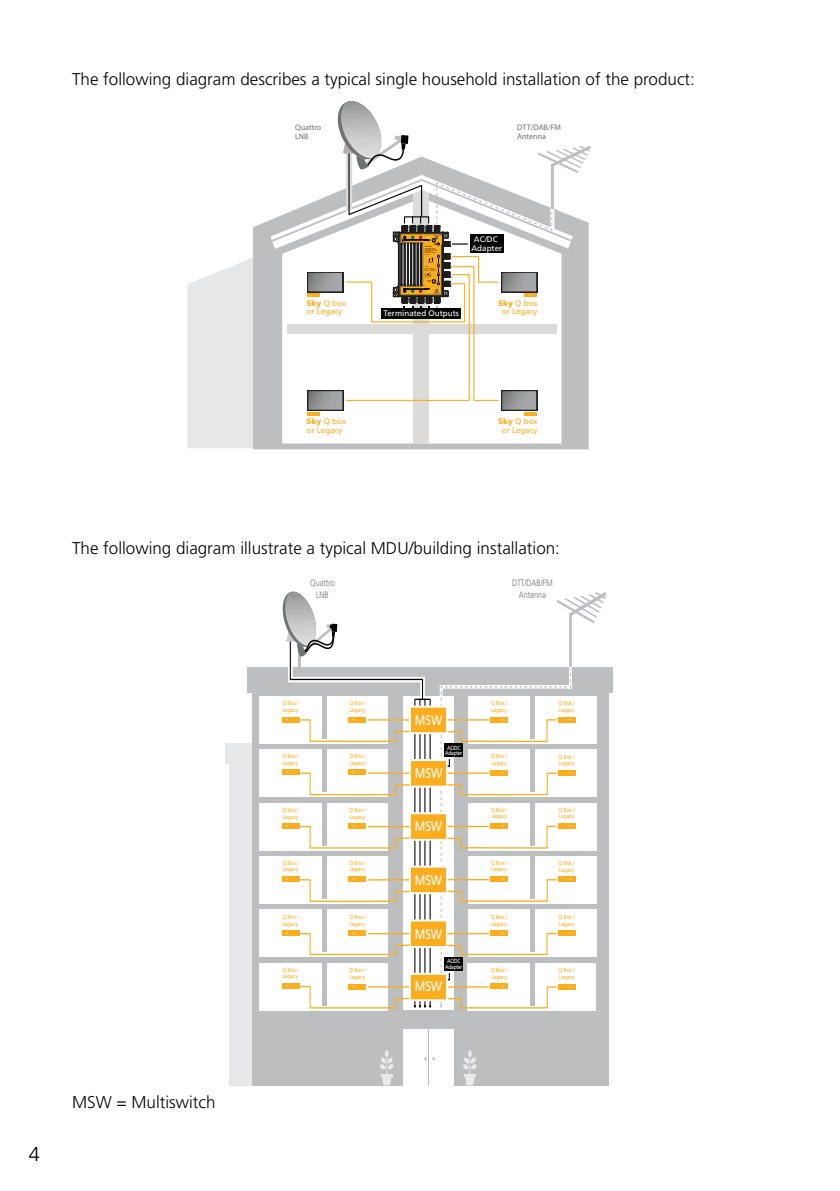
<style>
.page{position:relative;width:840px;height:1191px;background:#fff}
.page>*{position:absolute;margin:0;border:0;box-sizing:border-box;transform-origin:0 0}
.t1{font:300 20px "Frutiger";color:#000}
.t2{font:300 17px "Frutiger";color:#030303}
.t3{font:13.8px "Frutiger";color:#fff;scale:.81 1}
.t4{font:300 9.2px/11.2px "Frutiger";color:#6d6e71;text-align:center;scale:.81 1}
.t5{font:8px/8px "Frutiger";color:#fbad1d;text-align:center}
.t6{font:8px/8px "Frutiger";color:#fff;text-align:center}
.t7{font:8px/9.6px "Myriad Pro";color:#6d6e71}
.t8{font:6px/6.6px "Frutiger";color:#fbad1d;scale:.82 1}
.t9{font:6px/5.2px "Frutiger";letter-spacing:-.04em;color:#fff;text-align:center;scale:.81 1}
.s1{font-weight:900}
</style>
<div class="page">
<svg style="left:187px;top:258px;width:66px;height:190px;background:#e8e8e9"></svg>
<div style="left:253px;top:220px;width:335px;height:229px;background:#bcbec0"></div>
<svg style="left:282px;top:415px;width:279px;height:28px"></svg>
<div style="left:413px;top:185px;width:16px;height:258px;background:#dddada"></div>
<svg style="left:270px;top:101px;width:321px;height:314px"></svg>
<div style="left:229px;top:743px;width:277px;height:342px;background:#e6e7e8"></div>
<div style="left:252px;top:673px;width:357px;height:412px;background:#bcbec0"></div>
<div style="left:259px;top:856px;width:129px;height:47px;background:#fff"></div>
<div style="left:259px;top:963px;width:129px;height:47px;background:#fff"></div>
<div style="left:259px;top:909px;width:129px;height:48px;background:#fff"></div>
<div style="left:467px;top:963px;width:129px;height:47px;background:#fff"></div>
<svg style="left:380px;top:1050px;width:13px;height:35px"></svg>
<svg style="left:463px;top:1050px;width:13px;height:35px"></svg>
<div style="left:259px;top:803px;width:129px;height:47px;background:#fff"></div>
<div style="left:259px;top:749px;width:129px;height:48px;background:#fff"></div>
<div style="left:259px;top:696px;width:129px;height:47px;background:#fff"></div>
<div style="left:247px;top:666px;width:365px;height:26px;background:#bcbec0"></div>
<div style="left:403px;top:1028px;width:24px;height:57px;background:#fff"></div>
<div style="left:429px;top:1028px;width:24px;height:57px;background:#fff"></div>
<svg style="left:280px;top:591px;width:329px;height:418px"></svg>
<h2 class="t2" style="left:72px;top:70px;width:624px">The following diagram describes a typical single household installation of the product:</h2>
<h3 class="t7" style="left:295px;top:122px;width:28px">Quattro<br>LNB</h3>
<h3 class="t7" style="left:517px;top:122px;width:45px">DTT/DAB/FM<br>Antenna</h3>
<h3 class="t5" style="left:306px;top:299px;width:41px;text-align:left"><span class="s1">Sky</span> Q box or Legacy</h3>
<h3 class="t6" style="left:471px;top:236px;width:32px">AC/DC<br>Adapter</h3>
<h3 class="t6" style="left:383px;top:309px;width:77px">Terminated Outputs</h3>
<h3 class="t5" style="left:498px;top:299px;width:41px"><span class="s1">Sky</span> Q box or Legacy</h3>
<h3 class="t5" style="left:306px;top:417px;width:41px;text-align:left"><span class="s1">Sky</span> Q box or Legacy</h3>
<h3 class="t5" style="left:498px;top:417px;width:41px"><span class="s1">Sky</span> Q box or Legacy</h3>
<h2 class="t2" style="left:72px;top:538px;width:489px">The following diagram illustrate a typical MDU/building installation:</h2>
<h3 class="t4" style="left:511px;top:577px;width:52px">DTT/DAB/FM<br>Antenna</h3>
<h3 class="t4" style="left:310px;top:577px;width:32px">Quattro<br>LNB</h3>
<p class="t8" style="left:282px;top:700px;width:21px">Q Box /<br>Legacy</p>
<p class="t8" style="left:490px;top:700px;width:21px">Q Box /<br>Legacy</p>
<p class="t8" style="left:558px;top:700px;width:21px">Q Box /<br>Legacy</p>
<p class="t8" style="left:349px;top:700px;width:21px">Q Box /<br>Legacy</p>
<h3 class="t3" style="left:414px;top:712px;width:35px">MSW</h3>
<p class="t9" style="left:445px;top:745px;width:23px">AC/DC<br>Adapter</p>
<p class="t8" style="left:282px;top:752px;width:21px">Q Box /<br>Legacy</p>
<p class="t8" style="left:490px;top:753px;width:21px">Q Box /<br>Legacy</p>
<p class="t8" style="left:558px;top:753px;width:21px">Q Box /<br>Legacy</p>
<p class="t8" style="left:349px;top:752px;width:21px">Q Box /<br>Legacy</p>
<h3 class="t3" style="left:414px;top:765px;width:35px">MSW</h3>
<p class="t8" style="left:282px;top:806px;width:21px">Q Box /<br>Legacy</p>
<p class="t8" style="left:349px;top:806px;width:21px">Q Box /<br>Legacy</p>
<h3 class="t3" style="left:414px;top:818px;width:35px">MSW</h3>
<p class="t8" style="left:490px;top:806px;width:21px">Q Box /<br>Legacy</p>
<p class="t8" style="left:558px;top:806px;width:21px">Q Box /<br>Legacy</p>
<p class="t8" style="left:282px;top:859px;width:21px">Q Box /<br>Legacy</p>
<p class="t8" style="left:349px;top:859px;width:21px">Q Box /<br>Legacy</p>
<h3 class="t3" style="left:414px;top:871px;width:35px">MSW</h3>
<p class="t8" style="left:490px;top:859px;width:21px">Q Box /<br>Legacy</p>
<p class="t8" style="left:558px;top:859px;width:21px">Q Box /<br>Legacy</p>
<p class="t8" style="left:282px;top:913px;width:21px">Q Box /<br>Legacy</p>
<p class="t8" style="left:349px;top:913px;width:21px">Q Box /<br>Legacy</p>
<h3 class="t3" style="left:414px;top:925px;width:35px">MSW</h3>
<p class="t8" style="left:490px;top:913px;width:21px">Q Box /<br>Legacy</p>
<p class="t8" style="left:558px;top:913px;width:21px">Q Box /<br>Legacy</p>
<p class="t8" style="left:282px;top:966px;width:21px">Q Box /<br>Legacy</p>
<p class="t8" style="left:349px;top:967px;width:21px">Q Box /<br>Legacy</p>
<p class="t9" style="left:445px;top:958px;width:23px">AC/DC<br>Adapter</p>
<h3 class="t3" style="left:414px;top:978px;width:35px">MSW</h3>
<p class="t8" style="left:490px;top:966px;width:21px">Q Box /<br>Legacy</p>
<p class="t8" style="left:558px;top:967px;width:21px">Q Box /<br>Legacy</p>
<h1 class="t1" style="left:29px;top:1143px;width:13px">4</h1>
<h2 class="t2" style="left:72px;top:1092px;width:145px">MSW = Multiswitch</h2>
</div>
